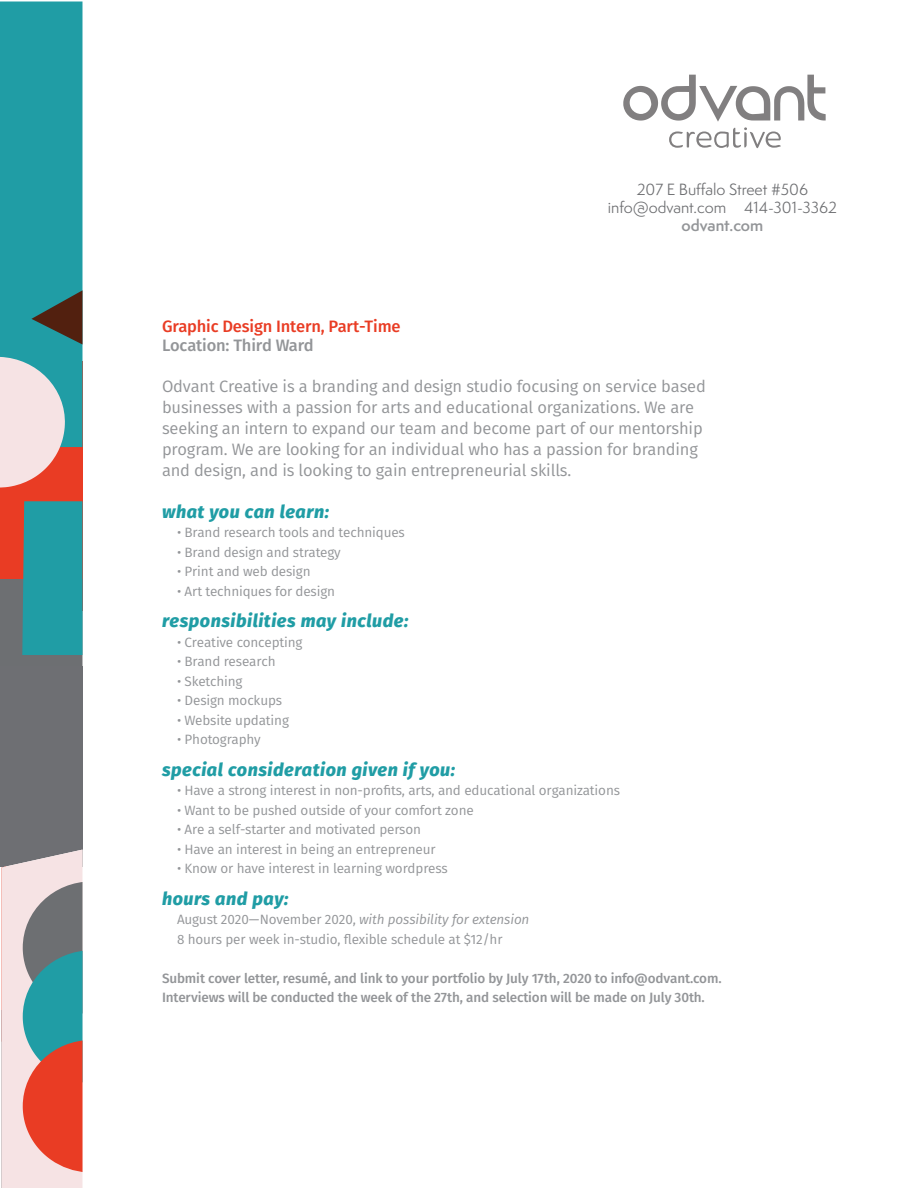
<style>
.page{position:relative;width:918px;height:1188px;background:#fff}
.page>*{position:absolute;margin:0;border:0;box-sizing:border-box;transform-origin:0 0}
.t1{font:italic 800 18px "Fira Sans";letter-spacing:.03em;color:#209da5}
.body{font:16.5px/21px "Fira Sans";letter-spacing:-.01em;color:#939598}
.body-2{font:500 16.5px "Fira Sans";letter-spacing:-.01em;color:#e93c24}
.body-3{font:500 16.5px "Fira Sans";letter-spacing:-.01em;color:#939598}
.t2{font:15px/18px "Semplicita Pro";color:#6c6d70;text-align:center}
.t3{font:600 15px "Semplicita Pro";color:#939598}
.bullets{font:13.5px "Fira Sans";letter-spacing:-.01em;color:#939598}
.body-4{font:500 13.5px "Fira Sans";letter-spacing:-.01em;color:#939598}
.bullets-2{font:italic 13.5px "Fira Sans";letter-spacing:-.01em;color:#939598}
.s1{font-style:normal}
</style>
<div class="page">
<svg style="left:623px;top:75px;width:203px;height:73px"></svg>
<svg style="left:0;top:2px;width:82px;height:664px;background:#4f989b"></svg>
<div style="left:0;top:666px;width:82px;height:201px;background:#6e6f73"></div>
<svg style="left:1px;top:850px;width:81px;height:338px;background:#b79f9d"></svg>
<p class="t2" style="left:608px;top:181px;width:231px">207 E Buffalo Street #506 info@odvant.com 414-301-3362</p>
<p class="t3" style="left:682px;top:215px;width:83px">odvant.com</p>
<p class="body-2" style="left:162px;top:315px;width:240px">Graphic Design Intern, Part-Time</p>
<p class="body-3" style="left:162px;top:334px;width:153px">Location: Third Ward</p>
<p class="body" style="left:162px;top:376px;width:545px">Odvant Creative is a branding and design studio focusing on service based businesses with a passion for arts and educational organizations. We are seeking an intern to expand our team and become part of our mentorship program. We are looking for an individual who has a passion for branding and design, and is looking to gain entrepreneurial skills.</p>
<h1 class="t1" style="left:162px;top:499px;width:169px">what you can learn:</h1>
<p class="bullets" style="left:177px;top:523px;width:229px">• Brand research tools and techniques</p>
<p class="bullets" style="left:177px;top:543px;width:165px">• Brand design and strategy</p>
<p class="bullets" style="left:177px;top:562px;width:135px">• Print and web design</p>
<p class="bullets" style="left:177px;top:582px;width:160px">• Art techniques for design</p>
<h1 class="t1" style="left:162px;top:608px;width:248px">responsibilities may include:</h1>
<p class="bullets" style="left:177px;top:633px;width:127px">• Creative concepting</p>
<p class="bullets" style="left:177px;top:652px;width:100px">• Brand research</p>
<p class="bullets" style="left:177px;top:672px;width:67px">• Sketching</p>
<p class="bullets" style="left:177px;top:691px;width:107px">• Design mockups</p>
<p class="bullets" style="left:177px;top:711px;width:113px">• Website updating</p>
<p class="bullets" style="left:177px;top:730px;width:85px">• Photography</p>
<h1 class="t1" style="left:162px;top:757px;width:295px">special consideration given if you:</h1>
<p class="bullets" style="left:177px;top:781px;width:445px">• Have a strong interest in non-profits, arts, and educational organizations</p>
<p class="bullets" style="left:177px;top:801px;width:298px">• Want to be pushed outside of your comfort zone</p>
<p class="bullets" style="left:177px;top:820px;width:246px">• Are a self-starter and motivated person</p>
<p class="bullets" style="left:177px;top:840px;width:260px">• Have an interest in being an entrepreneur</p>
<p class="bullets" style="left:177px;top:859px;width:272px">• Know or have interest in learning wordpress</p>
<h1 class="t1" style="left:162px;top:886px;width:128px">hours and pay:</h1>
<p class="bullets-2" style="left:177px;top:910px;width:354px"><span class="s1">August 2020—November 2020,</span> with possibility for extension</p>
<p class="bullets" style="left:177px;top:930px;width:327px">8 hours per week in-studio, flexible schedule at $12/hr</p>
<p class="body-4" style="left:162px;top:969px;width:561px">Submit cover letter, resumé, and link to your portfolio by July 17th, 2020 to info@odvant.com.</p>
<p class="body-4" style="left:162px;top:988px;width:544px">Interviews will be conducted the week of the 27th, and selection will be made on July 30th.</p>
</div>
